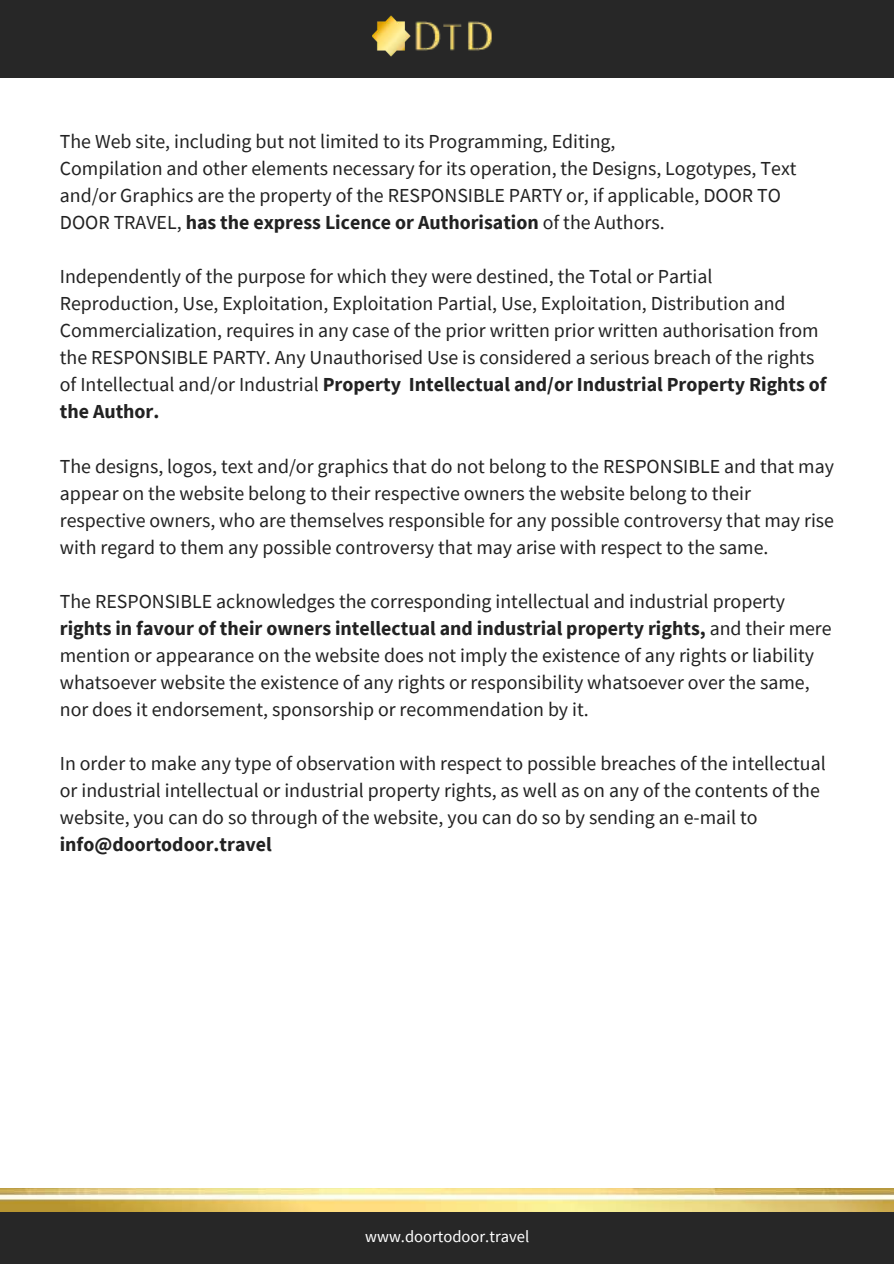
<style>
.page{position:relative;width:894px;height:1264px;background:#fff}
.page>*{position:absolute;margin:0;border:0;box-sizing:border-box;transform-origin:0 0}
.t1{font:19.8px/27px "Source Sans Pro";color:#222}
.t2{font:700 19.8px "Source Sans Pro";color:#222}
.t3{font:16.5px "Source Sans Pro";color:#fff}
.s1{font-weight:700}
</style>
<div class="page">
<div style="left:0;top:1203px;width:893px;height:60px;background:#272727"></div>
<img style="left:0;top:1188px;width:893px;height:23px">
<div style="left:0;top:0;width:893px;height:77px;background:#272727"></div>
<img style="left:372px;top:16px;width:38px;height:40px">
<img style="left:410px;top:21px;width:82px;height:30px">
<p class="t1" style="left:60px;top:128px;width:738px">The Web site, including but not limited to its Programming, Editing,<br>Compilation and other elements necessary for its operation, the Designs, Logotypes, Text and/or Graphics are the property of the RESPONSIBLE PARTY or, if applicable, DOOR TO DOOR TRAVEL, <span class="s1">has the express Licence or Authorisation</span> of the Authors.</p>
<p class="t1" style="left:60px;top:263px;width:768px">Independently of the purpose for which they were destined, the Total or Partial Reproduction, Use, Exploitation, Exploitation Partial, Use, Exploitation, Distribution and Commercialization, requires in any case of the prior written prior written authorisation from the RESPONSIBLE PARTY. Any Unauthorised Use is considered a serious breach of the rights of Intellectual and/or Industrial <span class="s1">Property Intellectual and/or Industrial Property Rights of the Author.</span></p>
<p class="t1" style="left:60px;top:452px;width:775px">The designs, logos, text and/or graphics that do not belong to the RESPONSIBLE and that may appear on the website belong to their respective owners the website belong to their respective owners, who are themselves responsible for any possible controversy that may rise with regard to them any possible controversy that may arise with respect to the same.</p>
<p class="t1" style="left:60px;top:587px;width:773px">The RESPONSIBLE acknowledges the corresponding intellectual and industrial property <span class="s1">rights in favour of their owners intellectual and industrial property rights,</span> and their mere mention or appearance on the website does not imply the existence of any rights or liability whatsoever website the existence of any rights or responsibility whatsoever over the same, nor does it endorsement, sponsorship or recommendation by it.</p>
<p class="t1" style="left:60px;top:749px;width:767px">In order to make any type of observation with respect to possible breaches of the intellectual or industrial intellectual or industrial property rights, as well as on any of the contents of the website, you can do so through of the website, you can do so by sending an e-mail to</p>
<p class="t2" style="left:60px;top:831px;width:213px">info@doortodoor.travel</p>
<p class="t3" style="left:365px;top:1225px;width:165px">www.doortodoor.travel</p>
</div>
